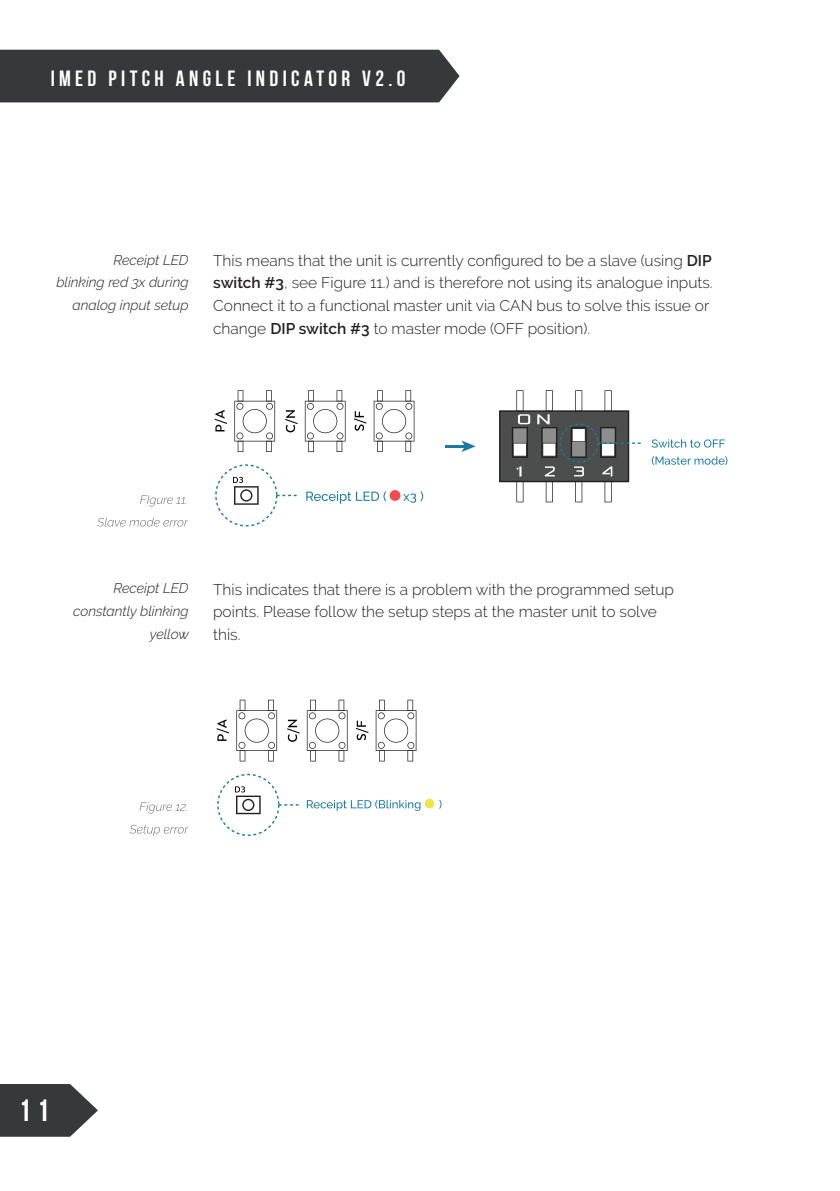
<style>
.page{position:relative;width:840px;height:1191px;background:#fff}
.page>*{position:absolute;margin:0;border:0;box-sizing:border-box;transform-origin:0 0}
.t1{font:700 30.8px "Bebas Neue";color:#fff}
.t2{font:700 22px "Bebas Neue";letter-spacing:.2em;color:#fff}
.t3{font:300 15.6px/22.6px "Raleway";color:#231f20}
.t4{font:italic 300 14px/22.6px "Raleway";color:#231f20;text-align:right}
.s1{font-weight:600}
</style>
<div class="page">
<div style="left:0;top:50px;width:459px;height:52px;background:#363939"></div>
<svg style="left:0;top:1084px;width:98px;height:52px"></svg>
<svg style="left:499px;top:390px;width:141px;height:112px"></svg>
<svg style="left:651px;top:439px;width:73px;height:9px"></svg>
<svg style="left:651px;top:456px;width:76px;height:9px"></svg>
<svg style="left:234px;top:401px;width:41px;height:40px"></svg>
<svg style="left:237px;top:390px;width:6px;height:11px"></svg>
<svg style="left:237px;top:441px;width:6px;height:11px"></svg>
<svg style="left:214px;top:410px;width:13px;height:21px"></svg>
<svg style="left:305px;top:401px;width:40px;height:40px"></svg>
<svg style="left:336px;top:390px;width:6px;height:11px"></svg>
<svg style="left:336px;top:441px;width:6px;height:11px"></svg>
<svg style="left:285px;top:410px;width:12px;height:22px"></svg>
<svg style="left:373px;top:401px;width:41px;height:40px"></svg>
<svg style="left:405px;top:390px;width:6px;height:11px"></svg>
<svg style="left:405px;top:441px;width:6px;height:11px"></svg>
<svg style="left:354px;top:411px;width:12px;height:20px"></svg>
<svg style="left:215px;top:464px;width:81px;height:62px"></svg>
<svg style="left:306px;top:491px;width:80px;height:12px"></svg>
<svg style="left:403px;top:491px;width:20px;height:12px"></svg>
<svg style="left:389px;top:490px;width:11px;height:11px"></svg>
<hr style="left:445px;top:445px;width:20px;height:3px;background:#1b7aa4">
<svg style="left:461px;top:440px;width:14px;height:12px"></svg>
<svg style="left:140px;top:495px;width:46px;height:11px"></svg>
<svg style="left:97px;top:517px;width:91px;height:9px"></svg>
<svg style="left:239px;top:699px;width:6px;height:11px"></svg>
<svg style="left:268px;top:699px;width:6px;height:11px"></svg>
<svg style="left:236px;top:710px;width:41px;height:50px"></svg>
<div style="left:268px;top:750px;width:6px;height:11px;background:#fff"></div>
<svg style="left:216px;top:719px;width:13px;height:22px"></svg>
<svg style="left:310px;top:699px;width:6px;height:11px"></svg>
<svg style="left:338px;top:699px;width:6px;height:11px"></svg>
<svg style="left:307px;top:710px;width:40px;height:50px"></svg>
<svg style="left:338px;top:750px;width:6px;height:11px"></svg>
<svg style="left:287px;top:719px;width:12px;height:23px"></svg>
<svg style="left:379px;top:699px;width:5px;height:11px"></svg>
<svg style="left:407px;top:699px;width:6px;height:11px"></svg>
<svg style="left:375px;top:710px;width:41px;height:50px"></svg>
<svg style="left:407px;top:750px;width:6px;height:11px"></svg>
<svg style="left:356px;top:720px;width:12px;height:20px"></svg>
<svg style="left:217px;top:774px;width:81px;height:62px"></svg>
<svg style="left:307px;top:799px;width:113px;height:12px"></svg>
<svg style="left:439px;top:799px;width:2px;height:10px"></svg>
<svg style="left:424px;top:798px;width:10px;height:10px"></svg>
<svg style="left:139px;top:802px;width:48px;height:11px"></svg>
<svg style="left:129px;top:825px;width:59px;height:11px"></svg>
<h2 class="t2" style="left:51px;top:66px;width:356px">IMED PITCH ANGLE INDICATOR V2.0</h2>
<p class="t4" style="left:56px;top:248px;width:134px">Receipt LED<br>blinking red 3x during analog input setup</p>
<p class="t3" style="left:213px;top:249px;width:501px">This means that the unit is currently configured to be a slave (using <span class="s1">DIP switch #3</span>, see Figure 11.) and is therefore not using its analogue inputs.<br>Connect it to a functional master unit via CAN bus to solve this issue or change <span class="s1">DIP switch #3</span> to master mode (OFF position).</p>
<p class="t4" style="left:73px;top:577px;width:117px">Receipt LED constantly blinking yellow</p>
<p class="t3" style="left:213px;top:577px;width:462px">This indicates that there is a problem with the programmed setup points. Please follow the setup steps at the master unit to solve this.</p>
<h1 class="t1" style="left:19px;top:1093px;width:32px">11</h1>
</div>
